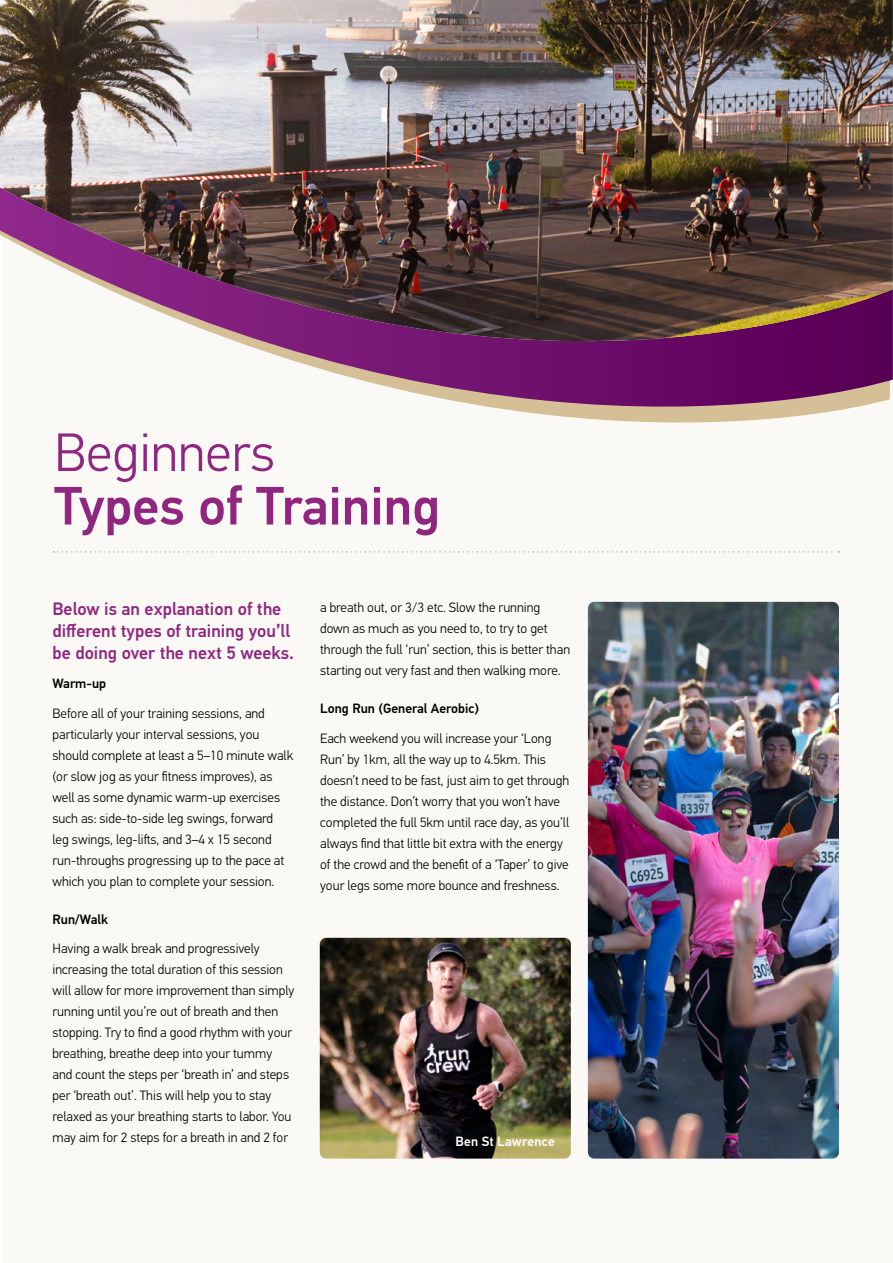
<style>
.page{position:relative;width:893px;height:1263px;background:#fff}
.page>*{position:absolute;margin:0;border:0;box-sizing:border-box;transform-origin:0 0}
.t1{font:500 54px "PF Din Text Pro";color:#912680}
.t2{font:300 54px "PF Din Text Pro";color:#912680}
.t3{font:500 18px/21.6px "PF Din Text Pro";color:#912680}
.t4{font:300 13.5px/21px "PF Din Text Pro";color:#000}
.t5{font:500 13.5px "PF Din Text Pro";color:#000}
.t6{font:500 13.5px "PF Din Text Pro";letter-spacing:.015em;color:#fff}
</style>
<div class="page">
<div style="left:2px;top:0;width:891px;height:1263px;background:#fbf9f5"></div>
<svg style="left:241px;top:343px;width:652px;height:80px"></svg>
<img style="left:0;top:0;width:893px;height:343px">
<svg style="left:53px;top:551px;width:786px;height:2px"></svg>
<img style="left:588px;top:602px;width:251px;height:556px">
<img style="left:320px;top:938px;width:251px;height:220px">
<h1 class="t2" style="left:54px;top:422px;width:222px">Beginners</h1>
<h1 class="t1" style="left:54px;top:474px;width:388px">Types of Training</h1>
<h2 class="t3" style="left:52px;top:599px;width:243px">Below is an explanation of the different types of training you’ll be doing over the next 5 weeks.</h2>
<p class="t5" style="left:52px;top:675px;width:55px">Warm-up</p>
<p class="t4" style="left:52px;top:703px;width:242px">Before all of your training sessions, and particularly your interval sessions, you should complete at least a 5–10 minute walk (or slow jog as your fitness improves), as well as some dynamic warm-up exercises such as: side-to-side leg swings, forward<br>leg swings, leg-lifts, and 3–4 x 15 second run-throughs progressing up to the pace at which you plan to complete your session.</p>
<p class="t5" style="left:52px;top:911px;width:57px">Run/Walk</p>
<p class="t4" style="left:52px;top:938px;width:243px">Having a walk break and progressively increasing the total duration of this session will allow for more improvement than simply running until you’re out of breath and then stopping. Try to find a good rhythm with your breathing, breathe deep into your tummy and count the steps per ‘breath in’ and steps per ‘breath out’. This will help you to stay relaxed as your breathing starts to labor. You may aim for 2 steps for a breath in and 2 for</p>
<p class="t4" style="left:320px;top:597px;width:251px">a breath out, or 3/3 etc. Slow the running down as much as you need to, to try to get through the full ‘run’ section, this is better than starting out very fast and then walking more.</p>
<p class="t5" style="left:320px;top:700px;width:160px">Long Run (General Aerobic)</p>
<p class="t4" style="left:320px;top:728px;width:251px">Each weekend you will increase your ‘Long Run’ by 1km, all the way up to 4.5km. This doesn’t need to be fast, just aim to get through the distance. Don’t worry that you won’t have completed the full 5km until race day, as you’ll always find that little bit extra with the energy of the crowd and the benefit of a ‘Taper’ to give your legs some more bounce and freshness.</p>
<p class="t6" style="left:456px;top:1133px;width:101px">Ben St Lawrence</p>
</div>
